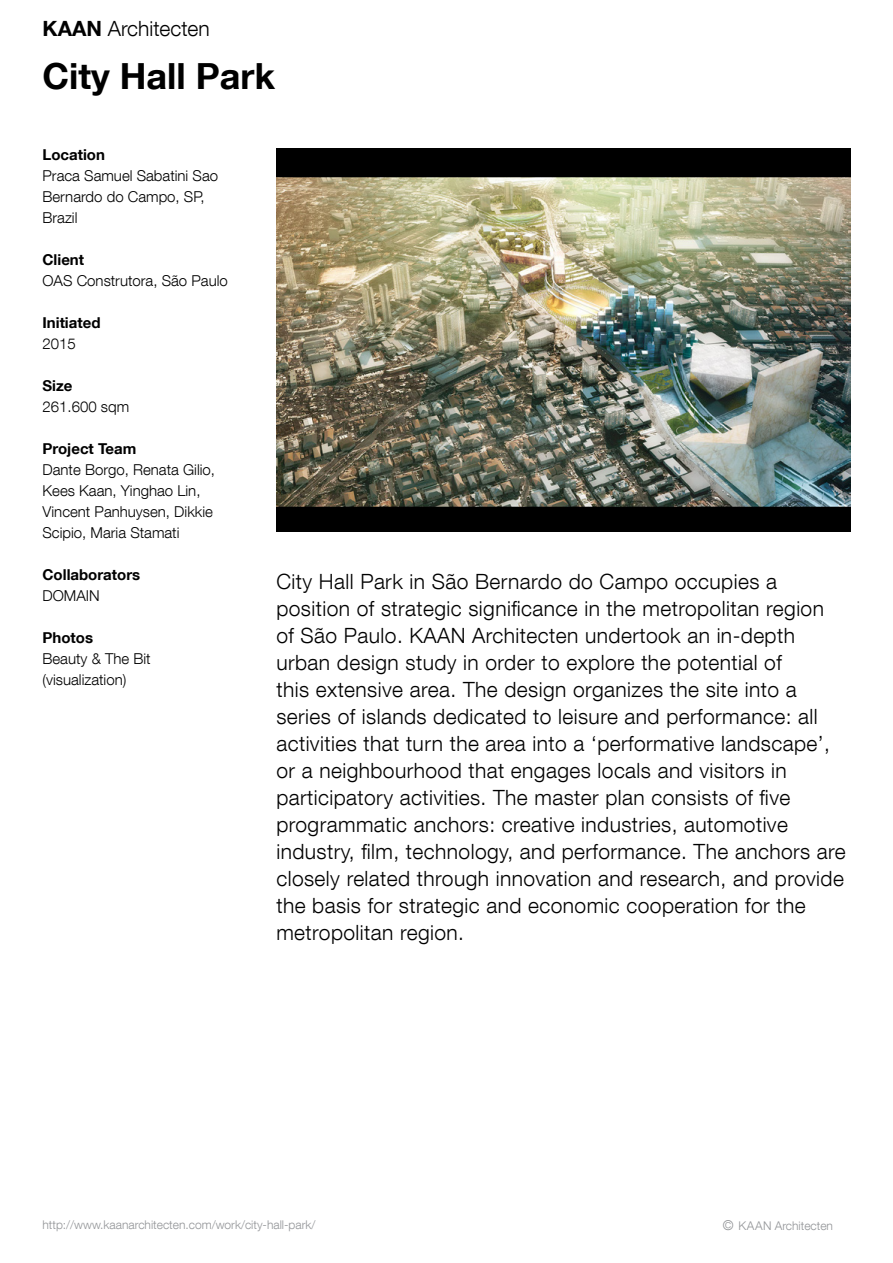
<style>
.page{position:relative;width:893px;height:1263px;background:#fff}
.page>*{position:absolute;margin:0;border:0;box-sizing:border-box;transform-origin:0 0}
.t1{font:700 36px "Helvetica Neue LT Com";color:#000}
.t2{font:300 21px/27px "Helvetica Neue LT Com";letter-spacing:.02em;color:#000}
.t3{font:300 21px "Helvetica Neue LT Com";color:#000}
.t4{font:300 15px/21px "Helvetica Neue LT Com";color:#000}
.t5{font:700 15px "Helvetica Neue LT Com";color:#000}
.t6{font:300 12px "Helvetica Neue LT Com";color:#939598}
.s1{font-weight:700}
.s2{font-size:13.5px}
</style>
<div class="page">
<img style="left:276px;top:149px;width:574px;height:382px">
<p class="t3" style="left:43px;top:16px;width:169px"><span class="s1">KAAN</span> Architecten</p>
<h1 class="t1" style="left:43px;top:54px;width:234px">City Hall Park</h1>
<p class="t5" style="left:43px;top:145px;width:64px">Location</p>
<p class="t4" style="left:43px;top:164px;width:177px">Praca Samuel Sabatini Sao<br>Bernardo do Campo, SP,<br>Brazil</p>
<p class="t5" style="left:43px;top:250px;width:43px">Client</p>
<p class="t4" style="left:43px;top:269px;width:187px">OAS Construtora, São Paulo</p>
<p class="t5" style="left:43px;top:313px;width:60px">Initiated</p>
<p class="t4" style="left:43px;top:332px;width:35px">2015</p>
<p class="t5" style="left:43px;top:376px;width:31px">Size</p>
<p class="t4" style="left:43px;top:395px;width:88px">261.600 sqm</p>
<p class="t5" style="left:43px;top:439px;width:95px">Project Team</p>
<p class="t4" style="left:43px;top:458px;width:174px">Dante Borgo, Renata Gilio,<br>Kees Kaan, Yinghao Lin,<br>Vincent Panhuysen, Dikkie<br>Scipio, Maria Stamati</p>
<p class="t5" style="left:43px;top:565px;width:99px">Collaborators</p>
<p class="t4" style="left:43px;top:584px;width:59px">DOMAIN</p>
<p class="t5" style="left:43px;top:628px;width:52px">Photos</p>
<p class="t4" style="left:43px;top:647px;width:110px">Beauty &amp; The Bit (visualization)</p>
<p class="t2" style="left:276px;top:568px;width:571px">City Hall Park in São Bernardo do Campo occupies a position of strategic significance in the metropolitan region of São Paulo. KAAN Architecten undertook an in-depth urban design study in order to explore the potential of<br>this extensive area. The design organizes the site into a series of islands dedicated to leisure and performance: all activities that turn the area into a ‘performative landscape’, or a neighbourhood that engages locals and visitors in participatory activities. The master plan consists of five programmatic anchors: creative industries, automotive industry, film, technology, and performance. The anchors are closely related through innovation and research, and provide the basis for strategic and economic cooperation for the metropolitan region.</p>
<p class="t6" style="left:43px;top:1217px;width:274px">http://www.kaanarchitecten.com/work/city-hall-park/</p>
<p class="t6" style="left:723px;top:1218px;width:112px"><span class="s2">©</span> KAAN Architecten</p>
</div>
